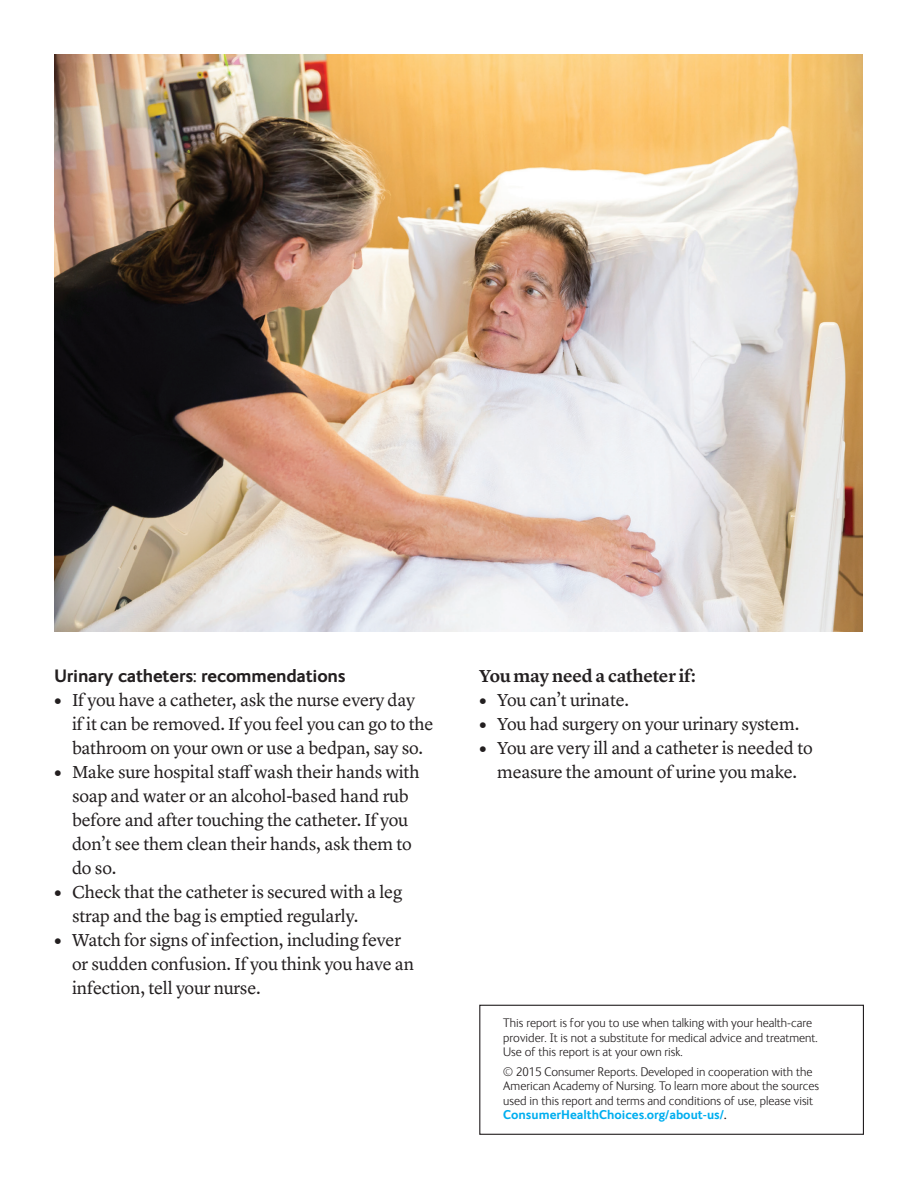
<style>
.page{position:relative;width:918px;height:1188px;background:#fff}
.page>*{position:absolute;margin:0;border:0;box-sizing:border-box;transform-origin:0 0}
.BODYBULLETS{font:18px/24px "Lyon Text";letter-spacing:-.01em;color:#231f20}
._12SUB_BLK{font:700 18px "FS Ingrid";letter-spacing:-.01em;color:#231f20}
.BODYBULLETS-2{font:600 18px "Lyon Text";letter-spacing:-.015em;color:#231f20}
.Mouse2{font:300 12.75px "FS Ingrid";color:#231f20}
.Mouse2-2{font:700 12.75px "FS Ingrid";color:#00aeef}
.s1{font-family:"FS Ingrid";font-weight:700}
.s2{color:#231f20}
</style>
<div class="page">
<img style="left:54px;top:54px;width:809px;height:577px">
<div style="left:479px;top:1005px;width:385px;height:130px;border:1px solid #231f20"></div>
<p class="_12SUB_BLK" style="left:54px;top:664px;width:293px">Urinary catheters: recommendations</p>
<p class="BODYBULLETS" style="left:72px;top:687px;width:363px;text-indent:-18px"><span class="s1">•</span> If you have a catheter, ask the nurse every day<br>if it can be removed. If you feel you can go to the bathroom on your own or use a bedpan, say so.</p>
<p class="BODYBULLETS" style="left:54px;top:759px;width:367px;text-align:center"><span class="s1">•</span> Make sure hospital staff wash their hands with soap and water or an alcohol-based hand rub</p>
<p class="BODYBULLETS" style="left:72px;top:807px;width:338px">before and after touching the catheter. If you</p>
<p class="BODYBULLETS" style="left:72px;top:831px;width:341px">don’t see them clean their hands, ask them to</p>
<p class="BODYBULLETS" style="left:72px;top:855px;width:46px">do so.</p>
<p class="BODYBULLETS" style="left:72px;top:879px;width:332px;text-indent:-18px"><span class="s1">•</span> Check that the catheter is secured with a leg strap and the bag is emptied regularly.</p>
<p class="BODYBULLETS" style="left:54px;top:927px;width:349px"><span class="s1">•</span> Watch for signs of infection, including fever</p>
<p class="BODYBULLETS" style="left:72px;top:951px;width:344px">or sudden confusion. If you think you have an</p>
<p class="BODYBULLETS" style="left:72px;top:975px;width:190px">infection, tell your nurse.</p>
<p class="BODYBULLETS-2" style="left:479px;top:662px;width:218px">You may need a catheter if:</p>
<p class="BODYBULLETS" style="left:479px;top:687px;width:151px"><span class="s1">•</span> You can’t urinate.</p>
<p class="BODYBULLETS" style="left:479px;top:711px;width:322px"><span class="s1">•</span> You had surgery on your urinary system.</p>
<p class="BODYBULLETS" style="left:479px;top:735px;width:335px"><span class="s1">•</span> You are very ill and a catheter is needed to</p>
<p class="BODYBULLETS" style="left:497px;top:759px;width:301px">measure the amount of urine you make.</p>
<p class="Mouse2" style="left:503px;top:1015px;width:310px">This report is for you to use when talking with your health-care</p>
<p class="Mouse2" style="left:503px;top:1029px;width:316px">provider. It is not a substitute for medical advice and treatment.</p>
<p class="Mouse2" style="left:503px;top:1043px;width:181px">Use of this report is at your own risk.</p>
<p class="Mouse2" style="left:503px;top:1064px;width:311px">© 2015 Consumer Reports. Developed in cooperation with the</p>
<p class="Mouse2" style="left:503px;top:1078px;width:317px">American Academy of Nursing. To learn more about the sources</p>
<p class="Mouse2" style="left:503px;top:1092px;width:312px">used in this report and terms and conditions of use, please visit</p>
<p class="Mouse2-2" style="left:503px;top:1106px;width:225px">ConsumerHealthChoices.org/about-us/<span class="s2">.</span></p>
</div>
